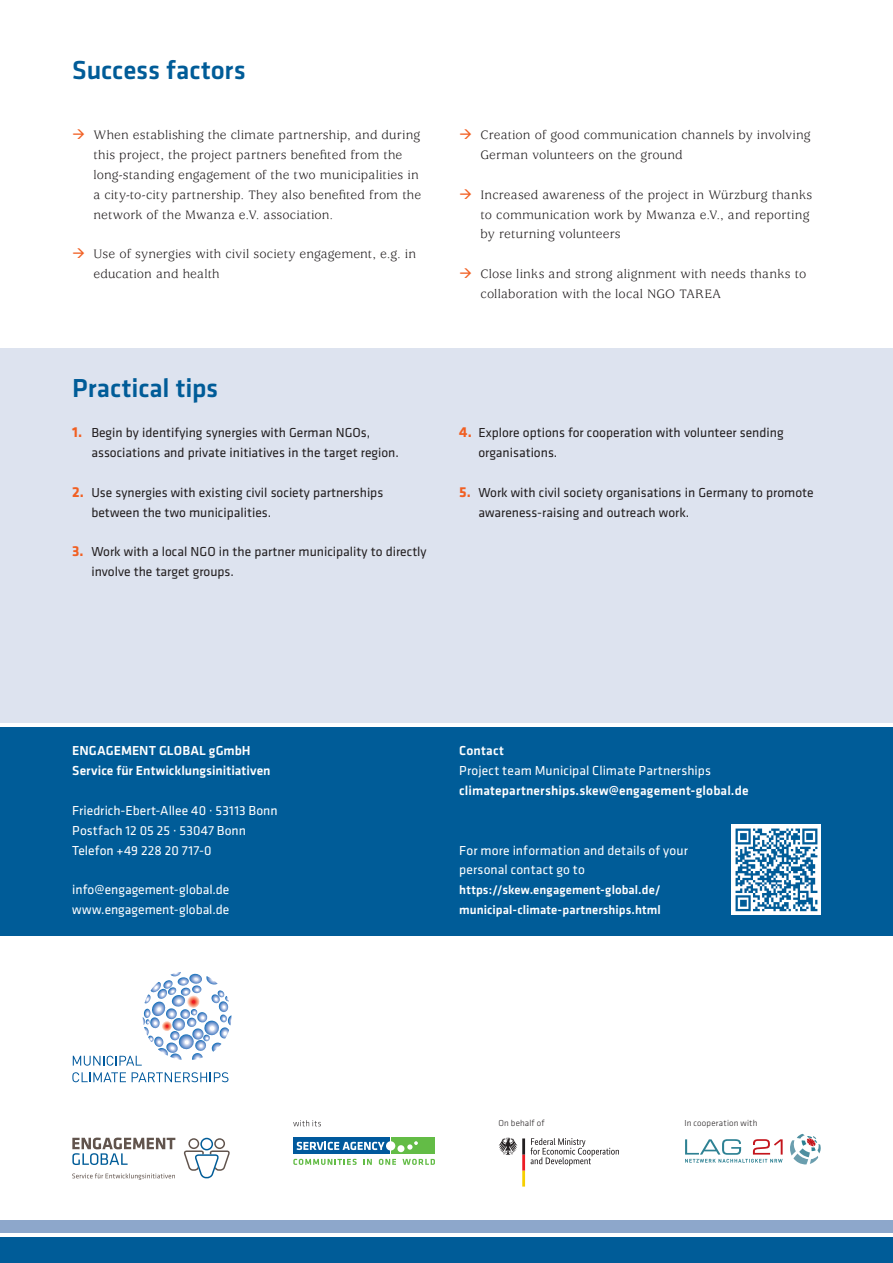
<style>
.page{position:relative;width:893px;height:1263px;background:#fff}
.page>*{position:absolute;margin:0;border:0;box-sizing:border-box;transform-origin:0 0}
.t1{font:500 27px "Klavika";letter-spacing:-.005em;color:#005c98}
.t2{font:13.5px/19.8px "Usherwood Std";letter-spacing:.01em;color:#231f20}
.t3{font:13.5px/19.8px "Klavika";color:#231f20}
.t4{font:13.5px/19.8px "Klavika";letter-spacing:.005em;color:#fff}
.t5{font:500 13.5px/19.8px "Klavika";letter-spacing:.005em;color:#fff}
.t6{font:500 12.75px/20px "Klavika";letter-spacing:.01em;color:#fff}
.t7{font:300 9px "Klavika";letter-spacing:.02em;color:#231f20}
.s1{color:#f15f22}
.s2{font-weight:700;font-size:15px;color:#f15f22}
.s3{font-weight:400}
</style>
<div class="page">
<div style="left:0;top:1237px;width:893px;height:26px;background:#005c98"></div>
<div style="left:0;top:1220px;width:893px;height:13px;background:#8da7cb"></div>
<div style="left:0;top:727px;width:893px;height:208px;background:#005c98"></div>
<img style="left:731px;top:825px;width:90px;height:89px">
<div style="left:0;top:349px;width:893px;height:374px;background:#dde3ef"></div>
<div style="left:293px;top:1138px;width:96px;height:16px;background:#00599d"></div>
<div style="left:392px;top:1138px;width:43px;height:16px;background:#63bc46"></div>
<div style="left:386px;top:1141px;width:9px;height:9px;background:#fff;border-radius:50%"></div>
<div style="left:397px;top:1145px;width:7px;height:7px;background:#fff;border-radius:50%"></div>
<svg style="left:407px;top:1141px;width:11px;height:9px"></svg>
<svg style="left:293px;top:1159px;width:64px;height:6px"></svg>
<svg style="left:364px;top:1159px;width:8px;height:6px"></svg>
<svg style="left:379px;top:1159px;width:17px;height:6px"></svg>
<svg style="left:402px;top:1159px;width:33px;height:6px"></svg>
<svg style="left:297px;top:1142px;width:88px;height:8px"></svg>
<svg style="left:293px;top:1120px;width:28px;height:6px"></svg>
<svg style="left:184px;top:1138px;width:46px;height:40px"></svg>
<svg style="left:72px;top:1137px;width:103px;height:28px"></svg>
<svg style="left:72px;top:1173px;width:103px;height:7px"></svg>
<svg style="left:499px;top:1138px;width:120px;height:48px"></svg>
<svg style="left:73px;top:972px;width:158px;height:94px"></svg>
<svg style="left:72px;top:1072px;width:54px;height:10px"></svg>
<svg style="left:132px;top:1072px;width:96px;height:10px"></svg>
<svg style="left:685px;top:1139px;width:98px;height:24px"></svg>
<svg style="left:790px;top:1134px;width:31px;height:30px"></svg>
<p class="t1" style="left:72px;top:56px;width:175px">Success factors</p>
<p class="t2" style="left:94px;top:125px;width:329px;text-indent:-21px"><span class="s1">→</span> When establishing the climate partnership, and during this project, the project partners benefited from the long-standing engagement of the two municipalities in a city-to-city partnership. They also benefited from the network of the Mwanza e.V. association.</p>
<p class="t2" style="left:94px;top:245px;width:324px;text-indent:-21px"><span class="s1">→</span> Use of synergies with civil society engagement, e.g. in education and health</p>
<p class="t1" style="left:72px;top:374px;width:147px">Practical tips</p>
<p class="t3" style="left:91px;top:423px;width:309px;text-indent:-19px"><span class="s2">1.</span> Begin by identifying synergies with German NGOs, associations and private initiatives in the target region.</p>
<p class="t3" style="left:91px;top:483px;width:293px;text-indent:-19px"><span class="s2">2.</span> Use synergies with existing civil society partnerships between the two municipalities.</p>
<p class="t3" style="left:91px;top:542px;width:337px;text-indent:-19px"><span class="s2">3.</span> Work with a local NGO in the partner municipality to directly involve the target groups.</p>
<p class="t2" style="left:480px;top:125px;width:332px;text-indent:-21px"><span class="s1">→</span> Creation of good communication channels by involving<br>German volunteers on the ground</p>
<p class="t2" style="left:480px;top:185px;width:333px;text-indent:-21px"><span class="s1">→</span> Increased awareness of the project in Würzburg thanks to communication work by Mwanza e.V., and reporting by returning volunteers</p>
<p class="t2" style="left:480px;top:264px;width:327px;text-indent:-21px"><span class="s1">→</span> Close links and strong alignment with needs thanks to collaboration with the local NGO TAREA</p>
<p class="t3" style="left:478px;top:423px;width:307px;text-indent:-19px"><span class="s2">4.</span> Explore options for cooperation with volunteer sending organisations.</p>
<p class="t3" style="left:478px;top:483px;width:337px;text-indent:-19px"><span class="s2">5.</span> Work with civil society organisations in Germany to promote awareness-raising and outreach work.</p>
<p class="t5" style="left:72px;top:741px;width:200px">ENGAGEMENT GLOBAL gGmbH<br>Service für Entwicklungsinitiativen</p>
<p class="t4" style="left:72px;top:801px;width:207px">Friedrich-Ebert-Allee 40 · 53113 Bonn<br>Postfach 12 05 25 · 53047 Bonn<br>Telefon +49 228 20 717-0</p>
<p class="t4" style="left:72px;top:880px;width:159px">info@engagement-global.de www.engagement-global.de</p>
<p class="t5" style="left:459px;top:741px;width:291px">Contact<br><span class="s3">Project team Municipal Climate Partnerships </span>climatepartnerships.skew@engagement-global.de</p>
<p class="t4" style="left:459px;top:840px;width:230px">For more information and details of your personal contact go to</p>
<p class="t6" style="left:459px;top:880px;width:203px">https://skew.engagement-global.de/ municipal-climate-partnerships.html</p>
<p class="t7" style="left:499px;top:1118px;width:48px">On behalf of</p>
<p class="t7" style="left:685px;top:1118px;width:74px">In cooperation with</p>
</div>
